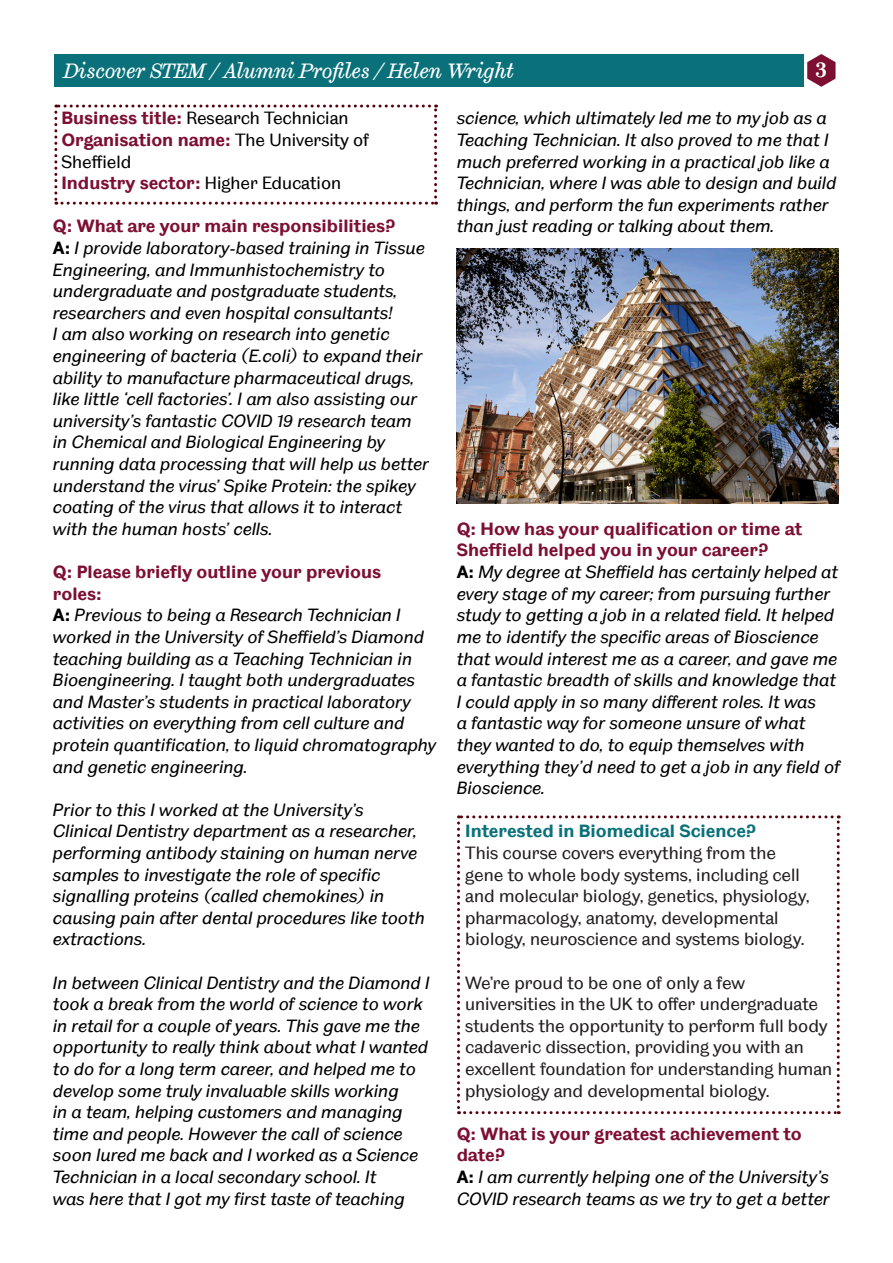
<style>
.page{position:relative;width:893px;height:1263px;background:#fff}
.page>*{position:absolute;margin:0;border:0;box-sizing:border-box;transform-origin:0 0}
.t1{font:italic 21px "TUOS Stephenson";color:#fff}
.t2{font:700 21px "TUOS Stephenson";color:#fff}
.t3{font:italic 18px/21.6px "TUOS Blake";color:#000002}
.t4{font:18px/21.6px "TUOS Blake";color:#231f20}
.t5{font:700 18px/21.6px "TUOS Blake";color:#7d0f33}
.t6{font:18px/21.6px "TUOS Blake";color:#000002}
.t7{font:700 18px "TUOS Blake";color:#0a717a}
.s1{font-weight:700;color:#7d0f33}
.s2{font-weight:400;color:#000002}
.s3{font-weight:700;font-style:normal}
</style>
<div class="page">
<svg style="left:457px;top:815px;width:383px;height:299px"></svg>
<div style="left:54px;top:54px;width:750px;height:33px;background:#0a717a"></div>
<svg style="left:807px;top:54px;width:28px;height:33px"></svg>
<svg style="left:54px;top:105px;width:383px;height:100px"></svg>
<img style="left:456px;top:249px;width:383px;height:255px">
<p class="t1" style="left:64px;top:58px;width:452px">Discover STEM / Alumni Profiles / Helen Wright</p>
<p class="t2" style="left:816px;top:57px;width:12px">3</p>
<p class="t6" style="left:61px;top:107px;width:289px"><span class="s1">Business title:</span> Research Technician</p>
<p class="t6" style="left:61px;top:129px;width:309px"><span class="s1">Organisation name:</span> The University of<br>Sheffield</p>
<p class="t5" style="left:61px;top:172px;width:281px">Industry sector: <span class="s2">Higher Education</span></p>
<p class="t5" style="left:53px;top:215px;width:344px">Q: What are your main responsibilities?</p>
<p class="t3" style="left:53px;top:237px;width:377px"><span class="s3">A:</span> I provide laboratory-based training in Tissue Engineering, and Immunhistochemistry to undergraduate and postgraduate students, researchers and even hospital consultants!<br>I am also working on research into genetic engineering of bacteria (E.coli) to expand their ability to manufacture pharmaceutical drugs, like little ‘cell factories’. I am also assisting our university’s fantastic COVID 19 research team in Chemical and Biological Engineering by running data processing that will help us better understand the virus’ Spike Protein: the spikey coating of the virus that allows it to interact with the human hosts’ cells.</p>
<p class="t5" style="left:53px;top:561px;width:330px">Q: Please briefly outline your previous roles:</p>
<p class="t3" style="left:53px;top:604px;width:385px"><span class="s3">A:</span> Previous to being a Research Technician I worked in the University of Sheffield’s Diamond teaching building as a Teaching Technician in Bioengineering. I taught both undergraduates and Master’s students in practical laboratory activities on everything from cell culture and protein quantification, to liquid chromatography and genetic engineering.</p>
<p class="t3" style="left:53px;top:799px;width:373px">Prior to this I worked at the University’s Clinical Dentistry department as a researcher, performing antibody staining on human nerve samples to investigate the role of specific signalling proteins (called chemokines) in causing pain after dental procedures like tooth extractions.</p>
<p class="t3" style="left:53px;top:971px;width:378px">In between Clinical Dentistry and the Diamond I took a break from the world of science to work in retail for a couple of years. This gave me the opportunity to really think about what I wanted to do for a long term career, and helped me to develop some truly invaluable skills working<br>in a team, helping customers and managing time and people. However the call of science soon lured me back and I worked as a Science Technician in a local secondary school. It<br>was here that I got my first taste of teaching</p>
<p class="t3" style="left:457px;top:107px;width:381px">science, which ultimately led me to my job as a Teaching Technician. It also proved to me that I much preferred working in a practical job like a Technician, where I was able to design and build things, and perform the fun experiments rather than just reading or talking about them.</p>
<p class="t5" style="left:457px;top:518px;width:347px">Q: How has your qualification or time at<br>Sheffield helped you in your career?</p>
<p class="t3" style="left:457px;top:561px;width:385px"><span class="s3">A:</span> My degree at Sheffield has certainly helped at every stage of my career; from pursuing further study to getting a job in a related field. It helped me to identify the specific areas of Bioscience that would interest me as a career, and gave me a fantastic breadth of skills and knowledge that I could apply in so many different roles. It was<br>a fantastic way for someone unsure of what they wanted to do, to equip themselves with everything they’d need to get a job in any field of Bioscience.</p>
<p class="t7" style="left:465px;top:820px;width:292px">Interested in Biomedical Science?</p>
<p class="t4" style="left:465px;top:841px;width:346px">This course covers everything from the gene to whole body systems, including cell and molecular biology, genetics, physiology, pharmacology, anatomy, developmental biology, neuroscience and systems biology.</p>
<p class="t4" style="left:465px;top:971px;width:369px">We’re proud to be one of only a few universities in the UK to offer undergraduate students the opportunity to perform full body cadaveric dissection, providing you with an excellent foundation for understanding human physiology and developmental biology.</p>
<p class="t5" style="left:457px;top:1122px;width:346px">Q: What is your greatest achievement to date?</p>
<p class="t3" style="left:457px;top:1166px;width:374px"><span class="s3">A:</span> I am currently helping one of the University’s<br>COVID research teams as we try to get a better</p>
</div>
